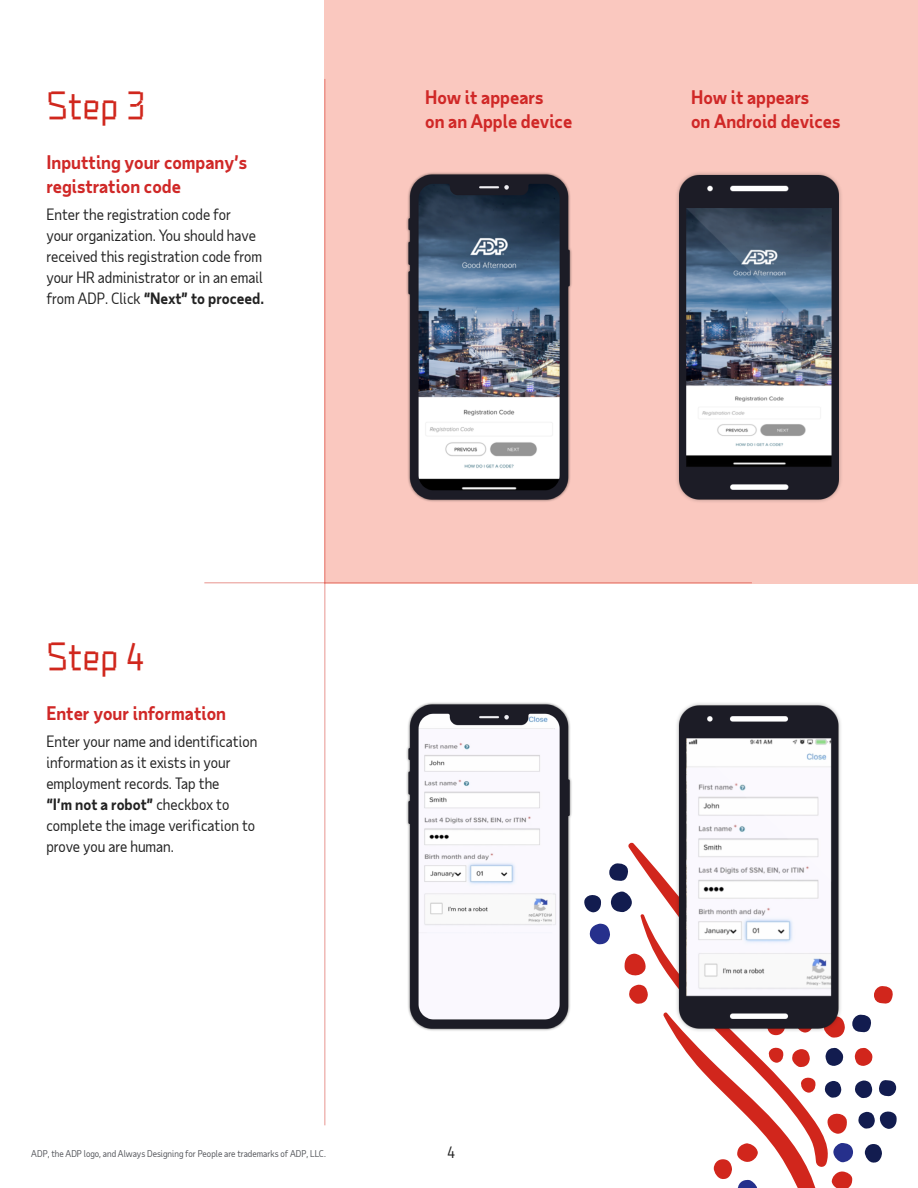
<style>
.page{position:relative;width:918px;height:1188px;background:#fff}
.page>*{position:absolute;margin:0;border:0;box-sizing:border-box;transform-origin:0 0}
.t1{font:36px "Taub Display 30";color:#d0271d}
.t2{font:700 18px/24px "Taub Sans";color:#d02827}
.t3{font:15px/21px "Taub Sans";color:#222}
.t4{font:9px "Taub Sans";color:#54565b}
.s1{font-weight:700}
</style>
<div class="page">
<svg style="left:610px;top:842px;width:287px;height:346px"></svg>
<div style="left:324px;top:0;width:594px;height:583px;background:#fac8bf"></div>
<hr style="left:324px;top:79px;width:1px;height:1046px;background:#d0271d">
<hr style="left:204px;top:582px;width:548px;height:1px;background:#d0271d">
<img style="left:406px;top:172px;width:166px;height:330px">
<img style="left:677px;top:173px;width:164px;height:329px">
<img style="left:406px;top:702px;width:204px;height:329px">
<img style="left:651px;top:703px;width:216px;height:354px">
<h1 class="t1" style="left:46px;top:82px;width:101px">Step 3</h1>
<p class="t2" style="left:46px;top:149px;width:202px">Inputting your company’s registration code</p>
<p class="t3" style="left:46px;top:204px;width:219px">Enter the registration code for<br>your organization. You should have received this registration code from your HR administrator or in an email from ADP. Click <span class="s1">“Next” to proceed.</span></p>
<h1 class="t1" style="left:46px;top:633px;width:101px">Step 4</h1>
<p class="t2" style="left:46px;top:700px;width:181px">Enter your information</p>
<p class="t3" style="left:46px;top:731px;width:213px">Enter your name and identification information as it exists in your employment records. Tap the<br><span class="s1">“I’m not a robot”</span> checkbox to complete the image verification to prove you are human.</p>
<p class="t2" style="left:425px;top:85px;width:149px">How it appears<br>on an Apple device</p>
<p class="t2" style="left:691px;top:85px;width:119px">How it appears</p>
<p class="t2" style="left:691px;top:109px;width:151px">on Android devices</p>
<p class="t4" style="left:31px;top:1148px;width:296px">ADP, the ADP logo, and Always Designing for People are trademarks of ADP, LLC.</p>
<p class="t3" style="left:447px;top:1141px;width:10px">4</p>
</div>
